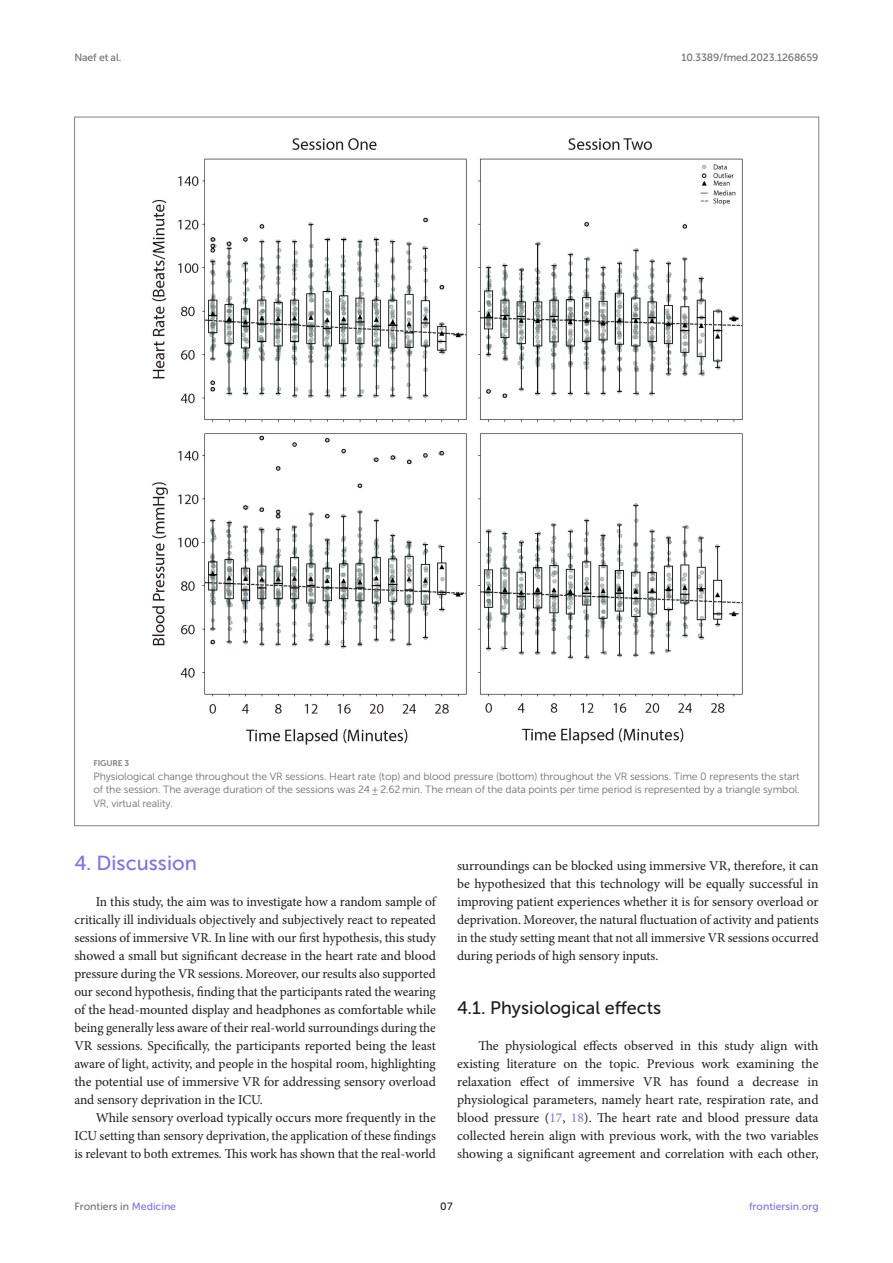
<style>
.page{position:relative;width:893px;height:1263px;background:#fff}
.page>*{position:absolute;margin:0;border:0;box-sizing:border-box;transform-origin:0 0}
.HEAD_1{font:20.25px "Museo Sans 500";color:#856df0}
.HEAD_2{font:18px "Museo Sans 500";color:#1b1c1b}
.TEXT_FLUSH{font:13.5px/18px "Minion Pro";letter-spacing:-.005em;color:#1b1c1b;text-align:justify}
.TEXT{font:13.5px/18px "Minion Pro";letter-spacing:-.005em;color:#1b1c1b;text-align:justify}
.FIG_LEG{font:10.5px/13.5px "Museo Sans 300";letter-spacing:-.01em;color:#706f70;text-align:justify}
.t1{font:10.5px "Museo Sans 500";letter-spacing:-.015em;color:#706f70}
.t2{font:10.5px "Museo Sans 500";color:#856df0}
.t3{font:10.5px "Museo Sans 500";color:#1b1c1b}
.FIG_HD{font:8.25px "Museo Sans 700";letter-spacing:-.01em;color:#7e7f7f}
.s1{color:#856df0}
</style>
<div class="page">
<img style="left:152px;top:138px;width:591px;height:607px">
<p class="t1" style="left:74px;top:51px;width:48px">Naef et al.</p>
<p class="t1" style="left:681px;top:51px;width:139px">10.3389/fmed.2023.1268659</p>
<p class="FIG_HD" style="left:94px;top:759px;width:37px">FIGURE 3</p>
<p class="FIG_LEG" style="left:94px;top:769px;width:708px">Physiological change throughout the VR sessions. Heart rate (top) and blood pressure (bottom) throughout the VR sessions. Time 0 represents the start of the session. The average duration of the sessions was 24 ± 2.62 min. The mean of the data points per time period is represented by a triangle symbol.<br>VR, virtual reality.</p>
<p class="HEAD_1" style="left:74px;top:852px;width:124px">4. Discussion</p>
<p class="TEXT_FLUSH" style="left:74px;top:893px;width:363px;text-indent:21px">In this study, the aim was to investigate how a random sample of critically ill individuals objectively and subjectively react to repeated sessions of immersive VR. In line with our first hypothesis, this study showed a small but significant decrease in the heart rate and blood pressure during the VR sessions. Moreover, our results also supported our second hypothesis, finding that the participants rated the wearing of the head-mounted display and headphones as comfortable while being generally less aware of their real-world surroundings during the VR sessions. Specifically, the participants reported being the least aware of light, activity, and people in the hospital room, highlighting the potential use of immersive VR for addressing sensory overload and sensory deprivation in the ICU.</p>
<p class="TEXT" style="left:74px;top:1109px;width:363px;text-indent:21px">While sensory overload typically occurs more frequently in the ICU setting than sensory deprivation, the application of these findings is relevant to both extremes. This work has shown that the real-world</p>
<p class="TEXT" style="left:457px;top:857px;width:363px">surroundings can be blocked using immersive VR, therefore, it can be hypothesized that this technology will be equally successful in improving patient experiences whether it is for sensory overload or deprivation. Moreover, the natural fluctuation of activity and patients in the study setting meant that not all immersive VR sessions occurred during periods of high sensory inputs.</p>
<p class="HEAD_2" style="left:457px;top:998px;width:206px">4.1. Physiological effects</p>
<p class="TEXT_FLUSH" style="left:457px;top:1037px;width:363px;text-indent:21px">The physiological effects observed in this study align with existing literature on the topic. Previous work examining the relaxation effect of immersive VR has found a decrease in physiological parameters, namely heart rate, respiration rate, and blood pressure (<span class="s1">17</span>, <span class="s1">18</span>). The heart rate and blood pressure data collected herein align with previous work, with the two variables showing a significant agreement and correlation with each other,</p>
<p class="t1" style="left:74px;top:1200px;width:103px">Frontiers in <span class="s1">Medicine</span></p>
<p class="t3" style="left:440px;top:1200px;width:14px">07</p>
<p class="t2" style="left:749px;top:1200px;width:71px">frontiersin.org</p>
</div>
